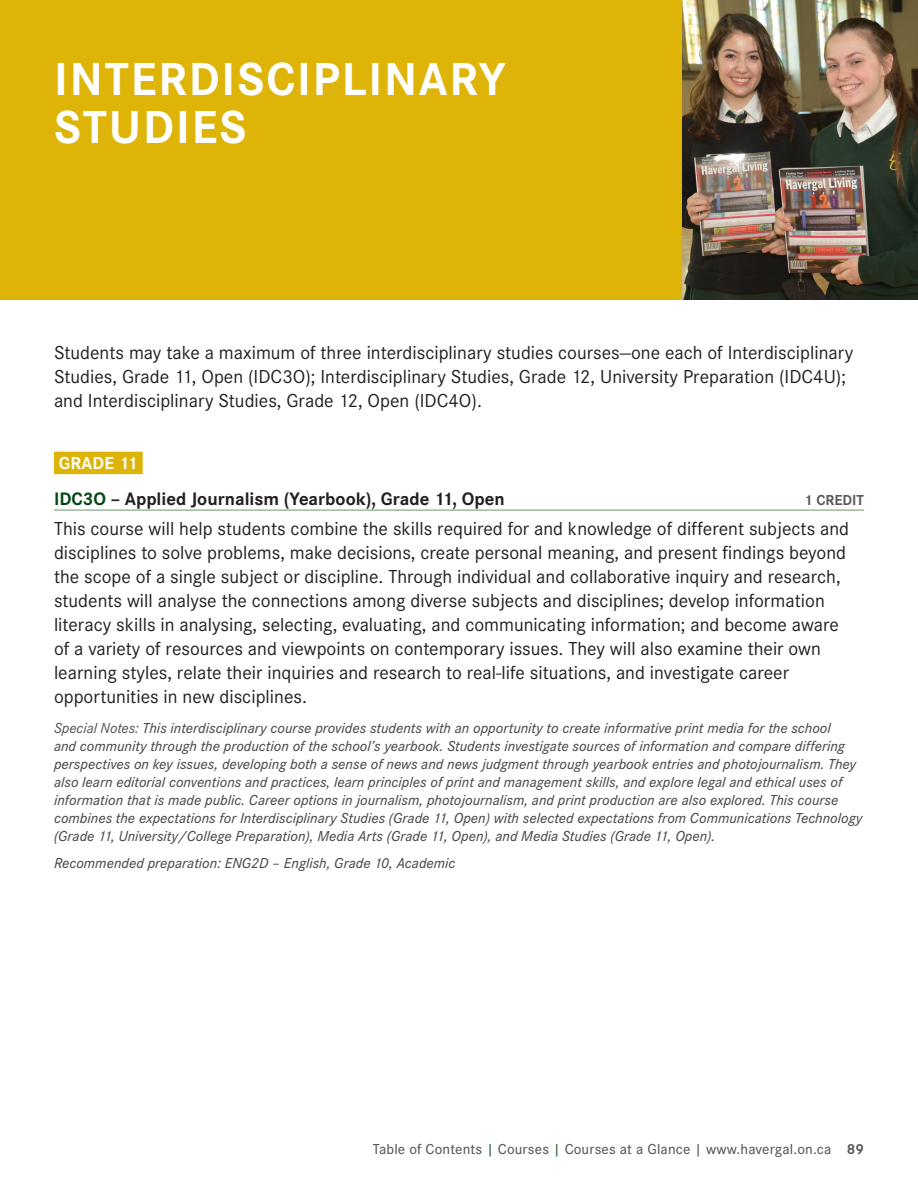
<style>
.page{position:relative;width:918px;height:1188px;background:#fff}
.page>*{position:absolute;margin:0;border:0;box-sizing:border-box;transform-origin:0 0}
.t1{font:700 48px/48px "Corporate S";letter-spacing:.04em;color:#fff}
.t2{font:19.5px/24px "Corporate S";color:#231f20}
.t3{font:700 18.75px "Corporate S";color:#231f20}
.t4{font:700 18px "Corporate S";letter-spacing:.015em;color:#fff}
.t5{font:italic 500 15px/18px "Corporate S";color:#4d4d4f}
.t6{font:500 15px "Corporate S";letter-spacing:.01em;color:#58595b}
.t7{font:700 15px "Corporate S";color:#58595b}
.s1{color:#004712}
.s2{font-weight:400}
.s3{color:#276232}
.s4{font-weight:700}
</style>
<div class="page">
<div style="left:0;top:0;width:918px;height:300px;background:#deb408"></div>
<img style="left:682px;top:0;width:236px;height:300px">
<div style="left:54px;top:452px;width:89px;height:22px;background:#deb408"></div>
<hr style="left:54px;top:509px;width:810px;height:2px;background:#9eb89e">
<h1 class="t1" style="left:54px;top:56px;width:453px">INTERDISCIPLINARY<br>STUDIES</h1>
<p class="t2" style="left:54px;top:341px;width:801px">Students may take a maximum of three interdisciplinary studies courses—one each of Interdisciplinary<br>Studies, Grade 11, Open (IDC3O); Interdisciplinary Studies, Grade 12, University Preparation (IDC4U); and Interdisciplinary Studies, Grade 12, Open (IDC4O).</p>
<p class="t4" style="left:59px;top:453px;width:80px">GRADE 11</p>
<p class="t3" style="left:54px;top:488px;width:452px"><span class="s1">IDC3O</span> – Applied Journalism (Yearbook), Grade 11, Open</p>
<p class="t7" style="left:804px;top:491px;width:61px">1 CREDIT</p>
<p class="t2" style="left:54px;top:517px;width:797px">This course will help students combine the skills required for and knowledge of different subjects and disciplines to solve problems, make decisions, create personal meaning, and present findings beyond the scope of a single subject or discipline. Through individual and collaborative inquiry and research, students will analyse the connections among diverse subjects and disciplines; develop information literacy skills in analysing, selecting, evaluating, and communicating information; and become aware of a variety of resources and viewpoints on contemporary issues. They will also examine their own learning styles, relate their inquiries and research to real-life situations, and investigate career opportunities in new disciplines.</p>
<p class="t5" style="left:54px;top:719px;width:810px"><span class="s2">Special Notes:</span> This interdisciplinary course provides students with an opportunity to create informative print media for the school<br>and community through the production of the school’s yearbook. Students investigate sources of information and compare differing perspectives on key issues, developing both a sense of news and news judgment through yearbook entries and photojournalism. They also learn editorial conventions and practices, learn principles of print and management skills, and explore legal and ethical uses of information that is made public. Career options in journalism, photojournalism, and print production are also explored. This course combines the expectations for Interdisciplinary Studies (Grade 11, Open) with selected expectations from Communications Technology (Grade 11, University/College Preparation), Media Arts (Grade 11, Open), and Media Studies (Grade 11, Open).</p>
<p class="t5" style="left:54px;top:854px;width:403px">Recommended preparation: ENG2D – English, Grade 10, Academic</p>
<p class="t6" style="left:373px;top:1141px;width:493px">Table of Contents <span class="s3">|</span> Courses <span class="s3">|</span> Courses at a Glance | www.havergal.on.ca <span class="s4">89</span></p>
</div>
